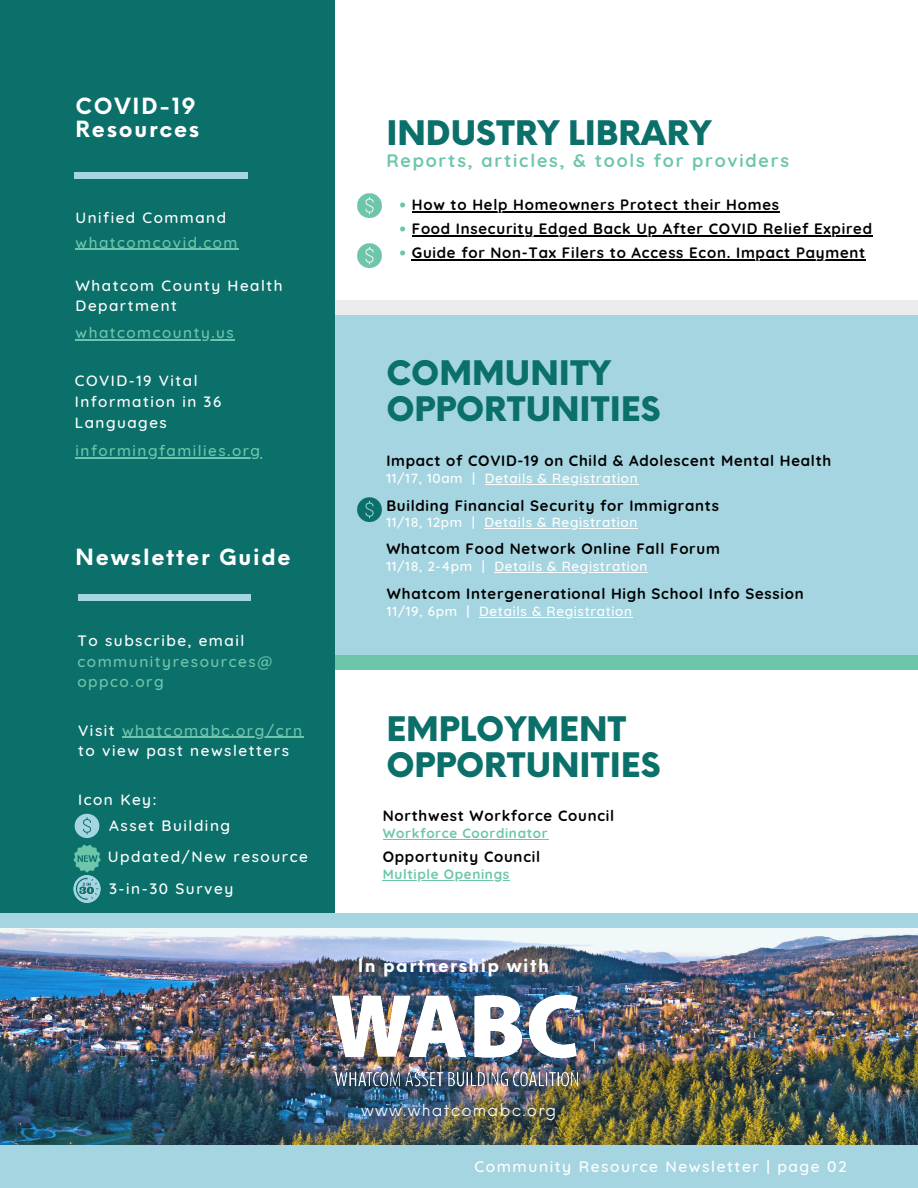
<style>
.page{position:relative;width:918px;height:1188px;background:#fff}
.page>*{position:absolute;margin:0;border:0;box-sizing:border-box;transform-origin:0 0}
.t1{font:900 33px/36px "Neue Einstellung";color:#0b6f6a}
.t2{font:700 21.75px/23.2px "Neue Einstellung";letter-spacing:.08em;color:#fff}
.t3{font:700 18px "Quicksand";letter-spacing:.1em;color:#6dc6ab}
.t4{font:700 17.7px "Neue Einstellung";letter-spacing:.08em;color:#fff}
.t5{font:16.05px "Neue Einstellung";letter-spacing:.08em;color:#fff}
.t6{font:500 15.6px "Quicksand";letter-spacing:.1em;color:#fff}
.t7{font:500 15.3px/20.7px "Quicksand";letter-spacing:.1em;color:#fff}
.t8{font:500 15.3px/20.5px "Quicksand";letter-spacing:.1em;color:#6dc6ab}
.t9{font:700 15px/24px "Quicksand";letter-spacing:.05em;color:#000}
.t10{font:500 13.5px "Quicksand";letter-spacing:.05em;color:#fff}
.t11{font:700 13.5px "Quicksand";letter-spacing:.05em;color:#6dc6ab}
.s1{color:#6dc6ab}
</style>
<div class="page">
<div style="left:310px;top:307px;width:608px;height:356px;background:#a5d5e1"></div>
<hr style="left:479px;top:617px;width:154px;height:1px;background:#fff">
<img style="left:0;top:927px;width:918px;height:218px">
<div style="left:0;top:1145px;width:918px;height:43px;background:#a5d5e1"></div>
<div style="left:92px;top:656px;width:826px;height:13px;background:#6dc6ab"></div>
<div style="left:133px;top:301px;width:785px;height:13px;background:#ebeced"></div>
<div style="left:0;top:0;width:335px;height:923px;background:#0b6f6a"></div>
<div style="left:0;top:914px;width:918px;height:13px;background:#a5d5e1"></div>
<div style="left:187px;top:173px;width:61px;height:6px;background:#a5d5e1"></div>
<img style="left:331px;top:976px;width:255px;height:123px">
<div style="left:74px;top:173px;width:61px;height:6px;background:#a5d5e1"></div>
<div style="left:132px;top:173px;width:61px;height:6px;background:#a5d5e1"></div>
<div style="left:78px;top:595px;width:61px;height:5px;background:#a5d5e1"></div>
<div style="left:137px;top:595px;width:60px;height:5px;background:#a5d5e1"></div>
<div style="left:191px;top:595px;width:60px;height:5px;background:#a5d5e1"></div>
<svg style="left:75px;top:814px;width:24px;height:24px"></svg>
<img style="left:73px;top:844px;width:28px;height:29px">
<img style="left:73px;top:875px;width:28px;height:28px">
<img style="left:357px;top:497px;width:25px;height:25px">
<hr style="left:76px;top:249px;width:163px;height:1px;background:#6dc6ab">
<hr style="left:76px;top:339px;width:159px;height:1px;background:#6dc6ab">
<hr style="left:76px;top:457px;width:186px;height:1px;background:#6dc6ab">
<hr style="left:122px;top:737px;width:182px;height:1px;background:#6dc6ab">
<hr style="left:494px;top:572px;width:154px;height:1px;background:#fff">
<hr style="left:484px;top:528px;width:154px;height:1px;background:#fff">
<hr style="left:383px;top:880px;width:127px;height:1px;background:#6dc6ab">
<hr style="left:383px;top:839px;width:165px;height:1px;background:#6dc6ab">
<hr style="left:485px;top:484px;width:153px;height:1px;background:#fff">
<img style="left:357px;top:193px;width:25px;height:25px">
<svg style="left:400px;top:203px;width:5px;height:5px"></svg>
<hr style="left:412px;top:211px;width:368px;height:1px;background:#000">
<svg style="left:400px;top:227px;width:5px;height:5px"></svg>
<hr style="left:412px;top:235px;width:461px;height:1px;background:#000">
<svg style="left:400px;top:251px;width:5px;height:5px"></svg>
<hr style="left:412px;top:259px;width:454px;height:1px;background:#000">
<img style="left:357px;top:243px;width:25px;height:25px">
<h2 class="t2" style="left:76px;top:92px;width:125px">COVID-19<br>Resources</h2>
<p class="t7" style="left:75px;top:207px;width:152px">Unified Command</p>
<p class="t8" style="left:76px;top:232px;width:163px">whatcomcovid.com</p>
<p class="t7" style="left:76px;top:275px;width:209px">Whatcom County Health<br>Department</p>
<p class="t8" style="left:76px;top:322px;width:160px">whatcomcounty.us</p>
<p class="t7" style="left:75px;top:370px;width:148px">COVID-19 Vital<br>Information in 36<br>Languages</p>
<p class="t8" style="left:76px;top:440px;width:186px">informingfamilies.org</p>
<h2 class="t2" style="left:76px;top:543px;width:217px">Newsletter Guide</h2>
<p class="t7" style="left:77px;top:629px;width:168px">To subscribe, email</p>
<p class="t8" style="left:77px;top:651px;width:196px">communityresources@ oppco.org</p>
<p class="t7" style="left:78px;top:720px;width:226px">Visit <span class="s1">whatcomabc.org/crn </span>to view past newsletters</p>
<p class="t7" style="left:109px;top:786px;width:123px;line-height:26.1px;text-indent:-31px">Icon Key:<br>Asset Building</p>
<p class="t7" style="left:108px;top:840px;width:202px;line-height:31.8px">Updated/New resource<br>3-in-30 Survey</p>
<h1 class="t1" style="left:386px;top:112px;width:327px">INDUSTRY LIBRARY</h1>
<p class="t3" style="left:386px;top:149px;width:404px">Reports, articles, &amp; tools for providers</p>
<p class="t9" style="left:412px;top:192px;width:462px">How to Help Homeowners Protect their Homes<br>Food Insecurity Edged Back Up After COVID Relief Expired<br>Guide for Non-Tax Filers to Access Econ. Impact Payment</p>
<h1 class="t1" style="left:386px;top:352px;width:276px">COMMUNITY<br>OPPORTUNITIES</h1>
<p class="t9" style="left:386px;top:448px;width:447px">Impact of COVID-19 on Child &amp; Adolescent Mental Health</p>
<p class="t10" style="left:386px;top:469px;width:253px">11/17, 10am | Details &amp; Registration</p>
<p class="t9" style="left:386px;top:493px;width:334px">Building Financial Security for Immigrants</p>
<p class="t10" style="left:386px;top:514px;width:253px">11/18, 12pm | Details &amp; Registration</p>
<p class="t9" style="left:386px;top:537px;width:335px">Whatcom Food Network Online Fall Forum</p>
<p class="t10" style="left:386px;top:558px;width:263px">11/18, 2-4pm | Details &amp; Registration</p>
<p class="t9" style="left:387px;top:581px;width:418px">Whatcom Intergenerational High School Info Session</p>
<p class="t10" style="left:387px;top:602px;width:247px">11/19, 6pm | Details &amp; Registration</p>
<h1 class="t1" style="left:386px;top:707px;width:276px">EMPLOYMENT<br>OPPORTUNITIES</h1>
<p class="t9" style="left:383px;top:803px;width:233px">Northwest Workforce Council</p>
<p class="t11" style="left:383px;top:825px;width:167px">Workforce Coordinator</p>
<p class="t9" style="left:383px;top:844px;width:159px">Opportunity Council</p>
<p class="t11" style="left:383px;top:865px;width:128px">Multiple Openings</p>
<p class="t4" style="left:358px;top:950px;width:193px">In partnership with</p>
<p class="t5" style="left:361px;top:1096px;width:197px">www.whatcomabc.org</p>
<p class="t6" style="left:474px;top:1156px;width:374px">Community Resource Newsletter | page 02</p>
</div>
